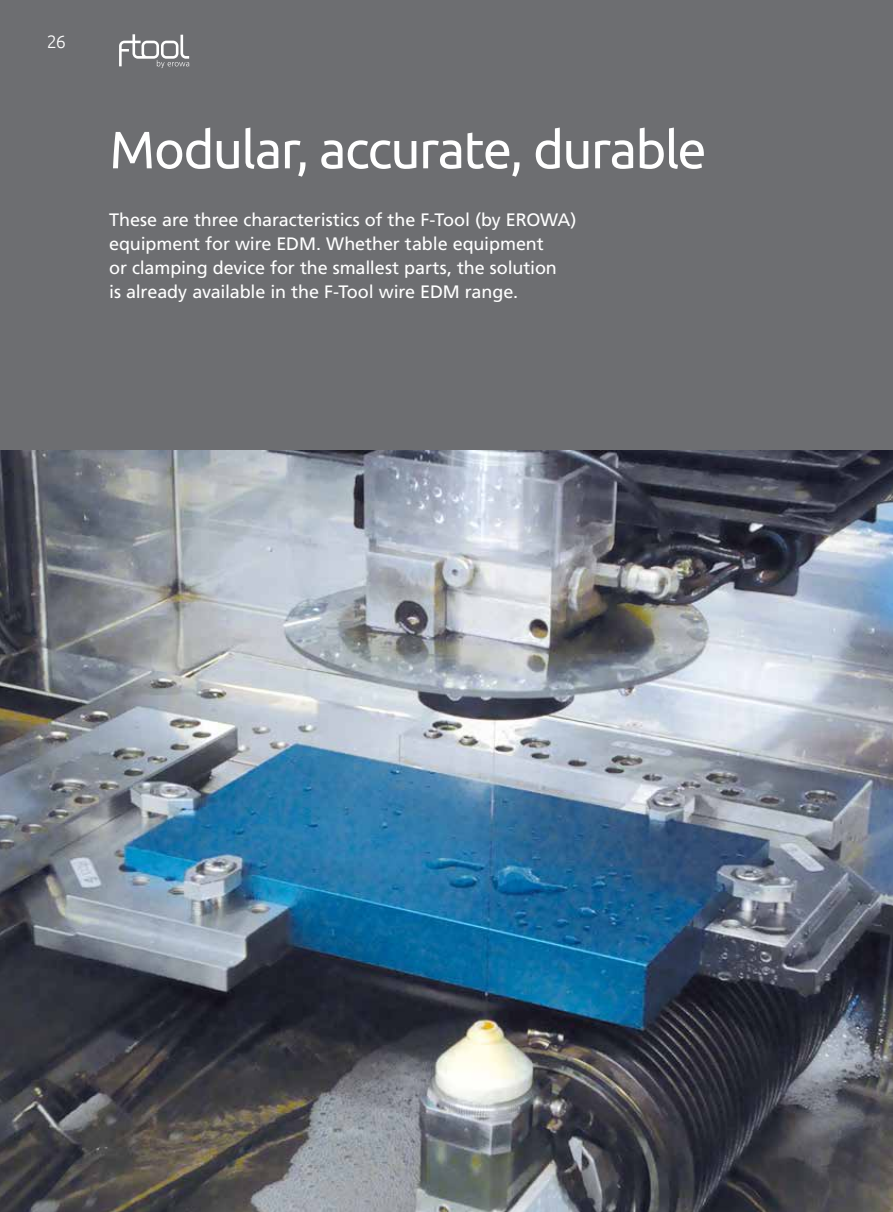
<style>
.page{position:relative;width:893px;height:1212px;background:#6d6e71}
.page>*{position:absolute;margin:0;border:0;box-sizing:border-box;transform-origin:0 0}
.t1{font:52.5px "Ubuntu";letter-spacing:-.03em;color:#fff}
.t2{font:18px/24px "Frutiger LT Com";letter-spacing:-.01em;color:#fff}
.t3{font:300 18px "Ubuntu";color:#fff}
</style>
<div class="page">
<img style="left:0;top:451px;width:893px;height:761px">
<svg style="left:119px;top:34px;width:70px;height:34px"></svg>
<p class="t3" style="left:47px;top:31px;width:21px">26</p>
<h1 class="t1" style="left:109px;top:118px;width:599px">Modular, accurate, durable</h1>
<p class="t2" style="left:109px;top:208px;width:469px">These are three characteristics of the F-Tool (by EROWA) equipment for wire EDM. Whether table equipment<br>or clamping device for the smallest parts, the solution<br>is already available in the F-Tool wire EDM range.</p>
</div>
